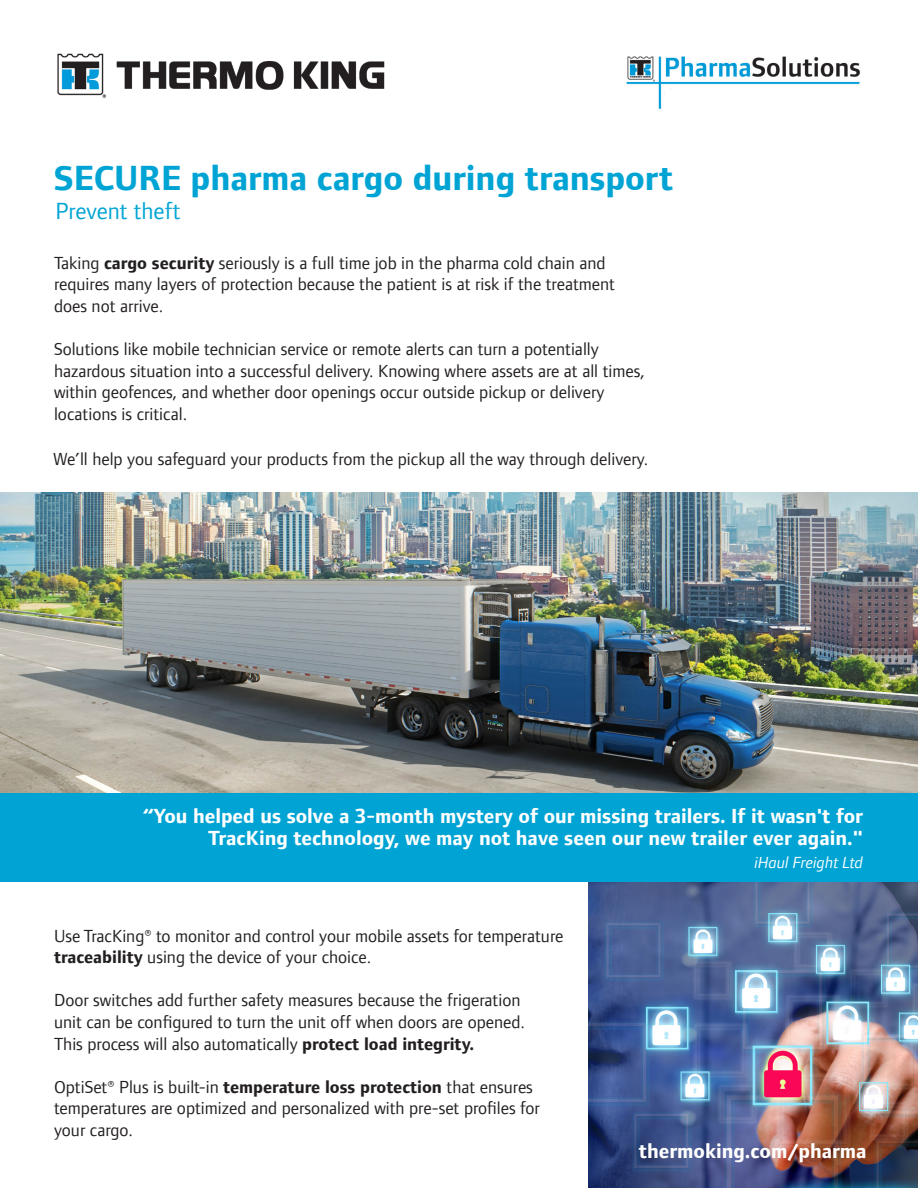
<style>
.page{position:relative;width:918px;height:1188px;background:#fff}
.page>*{position:absolute;margin:0;border:0;box-sizing:border-box;transform-origin:0 0}
.Subtitle_FFSBook_24{font:700 36px "Foundry Form Sans";color:#00a4d4}
.Subtitle_FFSBook_24-2{font:24px "Foundry Form Sans";color:#00a4d4}
.Subtitle_FFSBook_24-3{font:700 21px/22.5px "Foundry Form Sans";color:#fff;text-align:right}
.t1{font:18px/21.6px "Foundry Form Sans";color:#231f20}
.t2{font:italic 16.5px "Foundry Form Sans";color:#fff}
.s1{font-weight:700}
</style>
<div class="page">
<img style="left:589px;top:881px;width:329px;height:307px">
<img style="left:626px;top:56px;width:234px;height:53px">
<img style="left:57px;top:53px;width:328px;height:45px">
<img style="left:0;top:492px;width:918px;height:301px">
<div style="left:0;top:793px;width:918px;height:88px;background:#00a4d4"></div>
<p class="Subtitle_FFSBook_24" style="left:54px;top:158px;width:621px">SECURE pharma cargo during transport</p>
<p class="Subtitle_FFSBook_24-2" style="left:55px;top:197px;width:127px">Prevent theft</p>
<p class="t1" style="left:54px;top:252px;width:563px">Taking <span class="s1">cargo security</span> seriously is a full time job in the pharma cold chain and requires many layers of protection because the patient is at risk if the treatment does not arrive.</p>
<p class="t1" style="left:54px;top:338px;width:592px">Solutions like mobile technician service or remote alerts can turn a potentially hazardous situation into a successful delivery. Knowing where assets are at all times, within geofences, and whether door openings occur outside pickup or delivery locations is critical.</p>
<p class="t1" style="left:54px;top:448px;width:596px">We’ll help you safeguard your products from the pickup all the way through delivery.</p>
<p class="Subtitle_FFSBook_24-3" style="left:143px;top:804px;width:722px">“You helped us solve a 3-month mystery of our missing trailers. If it wasn't for<br>TracKing technology, we may not have seen our new trailer ever again."</p>
<p class="t2" style="left:755px;top:853px;width:110px">iHaul Freight Ltd</p>
<p class="t1" style="left:54px;top:925px;width:511px">Use TracKing® to monitor and control your mobile assets for temperature <span class="s1">traceability</span> using the device of your choice.</p>
<p class="t1" style="left:54px;top:989px;width:473px">Door switches add further safety measures because the frigeration unit can be configured to turn the unit off when doors are opened.<br>This process will also automatically <span class="s1">protect load integrity.</span></p>
<p class="t1" style="left:54px;top:1076px;width:480px">OptiSet® Plus is built-in <span class="s1">temperature loss protection</span> that ensures</p>
<p class="t1" style="left:54px;top:1097px;width:487px">temperatures are optimized and personalized with pre-set profiles for</p>
<p class="t1" style="left:54px;top:1119px;width:81px">your cargo.</p>
<p class="Subtitle_FFSBook_24-3" style="left:639px;top:1139px;width:229px">thermoking.com/pharma</p>
</div>
